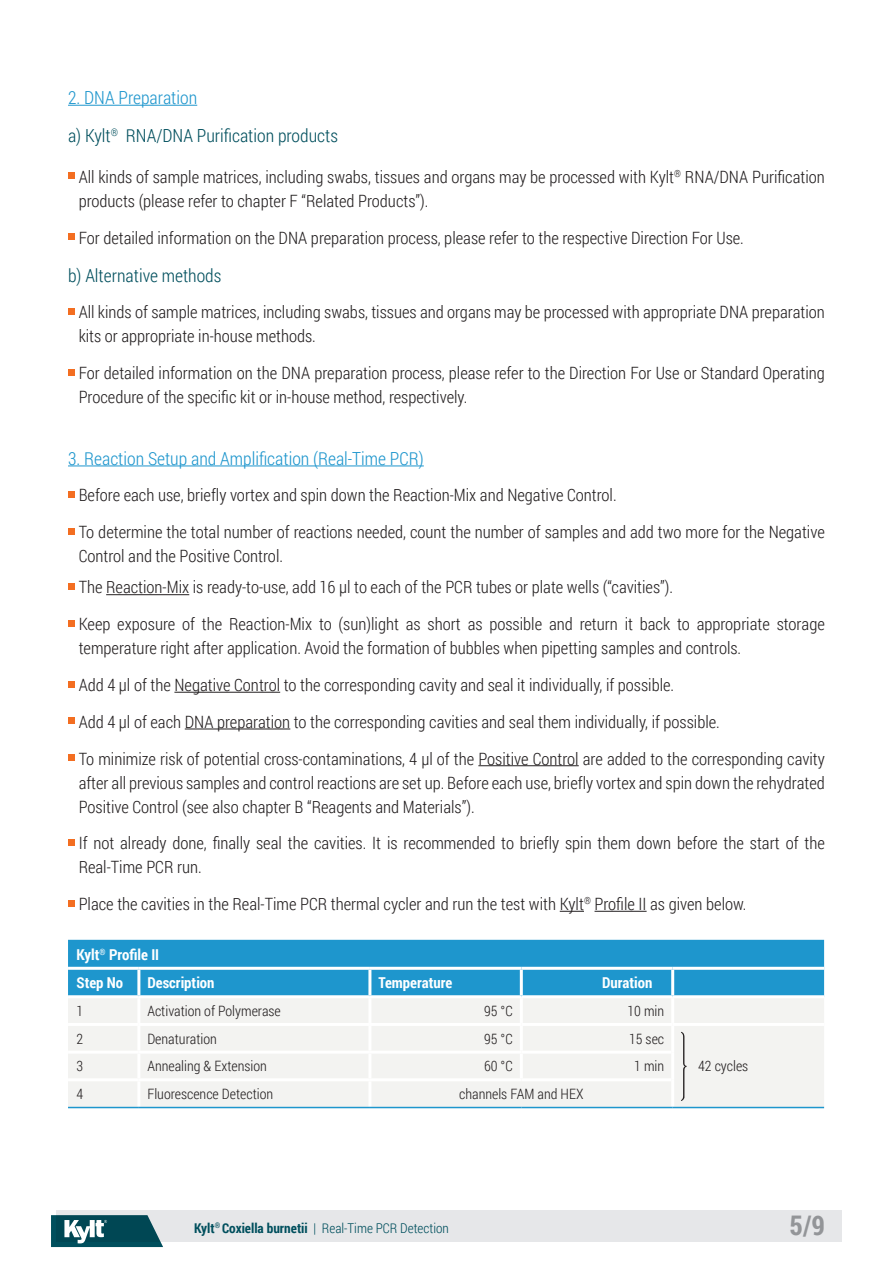
<style>
.page{position:relative;width:893px;height:1263px;background:#fff}
.page>*{position:absolute;margin:0;border:0;box-sizing:border-box;transform-origin:0 0}
.t1{font:700 27px "Roboto Condensed";color:#939598}
.Zwischenüberschrift{font:300 18px "Roboto Condensed";color:#1e96cd}
.Fließtext_englisch{font:300 18px "Roboto Condensed";color:#004f5d}
.Fließtext_englisch-2{font:300 16.95px/24px "Roboto Condensed";color:#231f20}
.Kylt_Tabellenkopf{font:700 15px "Roboto Condensed";color:#fff}
.Kylt_Tabelleninhalt{font:300 14.25px "Roboto Condensed";color:#231f20}
.t2{font:300 13.5px "Roboto Condensed";color:#004f5d}
.s1{font-weight:700}
</style>
<div class="page">
<div style="left:56px;top:1210px;width:786px;height:32px;background:#e6e7e9"></div>
<svg style="left:51px;top:1215px;width:112px;height:32px;background:#346d78"></svg>
<hr style="left:68px;top:105px;width:129px;height:1px;background:#1e96cd">
<svg style="left:68px;top:173px;width:6px;height:6px"></svg>
<svg style="left:68px;top:234px;width:6px;height:6px"></svg>
<div style="left:68px;top:308px;width:6px;height:7px;background:#f36e21"></div>
<svg style="left:68px;top:369px;width:6px;height:6px"></svg>
<hr style="left:68px;top:465px;width:356px;height:1px;background:#1e96cd">
<div style="left:68px;top:491px;width:6px;height:7px;background:#f36e21"></div>
<svg style="left:68px;top:528px;width:6px;height:6px"></svg>
<hr style="left:106px;top:594px;width:83px;height:1px;background:#231f20">
<hr style="left:174px;top:692px;width:106px;height:1px;background:#231f20">
<hr style="left:185px;top:728px;width:105px;height:1px;background:#231f20">
<hr style="left:478px;top:765px;width:101px;height:1px;background:#231f20">
<svg style="left:560px;top:911px;width:24px;height:1px"></svg>
<hr style="left:594px;top:911px;width:53px;height:1px;background:#231f20">
<div style="left:68px;top:583px;width:6px;height:7px;background:#f36e21"></div>
<svg style="left:68px;top:620px;width:6px;height:6px"></svg>
<svg style="left:68px;top:681px;width:6px;height:6px"></svg>
<svg style="left:68px;top:718px;width:6px;height:6px"></svg>
<div style="left:68px;top:754px;width:6px;height:7px;background:#f36e21"></div>
<svg style="left:68px;top:839px;width:6px;height:6px"></svg>
<svg style="left:68px;top:900px;width:6px;height:6px"></svg>
<div style="left:68px;top:940px;width:756px;height:55px;background:#1e96cd"></div>
<div style="left:68px;top:998px;width:756px;height:109px;background:#f3f3f1"></div>
<hr style="left:68px;top:967px;width:71px;height:3px;background:#fff">
<hr style="left:139px;top:967px;width:231px;height:3px;background:#fff">
<hr style="left:370px;top:967px;width:151px;height:3px;background:#fff">
<hr style="left:521px;top:967px;width:152px;height:3px;background:#fff">
<hr style="left:673px;top:967px;width:151px;height:3px;background:#fff">
<hr style="left:68px;top:1023px;width:71px;height:3px;background:#fff">
<hr style="left:139px;top:1023px;width:231px;height:3px;background:#fff">
<hr style="left:370px;top:1023px;width:151px;height:3px;background:#fff">
<hr style="left:521px;top:1023px;width:152px;height:3px;background:#fff">
<hr style="left:673px;top:1023px;width:151px;height:3px;background:#fff">
<hr style="left:68px;top:1051px;width:71px;height:3px;background:#fff">
<hr style="left:139px;top:1051px;width:231px;height:3px;background:#fff">
<hr style="left:370px;top:1051px;width:151px;height:3px;background:#fff">
<hr style="left:521px;top:1051px;width:150px;height:3px;background:#fff">
<hr style="left:68px;top:1078px;width:71px;height:3px;background:#fff">
<hr style="left:139px;top:1078px;width:231px;height:3px;background:#fff">
<hr style="left:370px;top:1078px;width:151px;height:3px;background:#fff">
<hr style="left:521px;top:1078px;width:150px;height:3px;background:#fff">
<hr style="left:137px;top:970px;width:3px;height:25px;background:#fff">
<hr style="left:368px;top:970px;width:3px;height:25px;background:#fff">
<hr style="left:520px;top:970px;width:3px;height:25px;background:#fff">
<hr style="left:671px;top:970px;width:3px;height:25px;background:#fff">
<hr style="left:137px;top:998px;width:3px;height:25px;background:#fff">
<hr style="left:368px;top:998px;width:3px;height:25px;background:#fff">
<hr style="left:520px;top:998px;width:3px;height:25px;background:#fff">
<hr style="left:671px;top:998px;width:3px;height:25px;background:#fff">
<hr style="left:137px;top:1026px;width:3px;height:25px;background:#fff">
<hr style="left:368px;top:1026px;width:3px;height:25px;background:#fff">
<hr style="left:520px;top:1026px;width:3px;height:25px;background:#fff">
<hr style="left:671px;top:1026px;width:3px;height:26px;background:#fff">
<hr style="left:137px;top:1054px;width:3px;height:24px;background:#fff">
<hr style="left:368px;top:1054px;width:3px;height:24px;background:#fff">
<hr style="left:520px;top:1054px;width:3px;height:24px;background:#fff">
<hr style="left:671px;top:1052px;width:3px;height:28px;background:#fff">
<hr style="left:137px;top:1081px;width:3px;height:26px;background:#fff">
<hr style="left:368px;top:1081px;width:3px;height:26px;background:#fff">
<hr style="left:671px;top:1080px;width:3px;height:27px;background:#fff">
<hr style="left:68px;top:1107px;width:71px;height:1px;background:#1e96cd">
<hr style="left:139px;top:1107px;width:231px;height:1px;background:#1e96cd">
<hr style="left:370px;top:1107px;width:151px;height:1px;background:#1e96cd">
<hr style="left:521px;top:1107px;width:152px;height:1px;background:#1e96cd">
<hr style="left:673px;top:1107px;width:151px;height:1px;background:#1e96cd">
<svg style="left:681px;top:1032px;width:5px;height:69px"></svg>
<p class="Zwischenüberschrift" style="left:68px;top:85px;width:131px">2. DNA Preparation</p>
<p class="Fließtext_englisch" style="left:68px;top:123px;width:271px">a) Kylt<sup>®</sup> RNA/DNA Purification products</p>
<p class="Fließtext_englisch-2" style="left:79px;top:164px;width:748px">All kinds of sample matrices, including swabs, tissues and organs may be processed with Kylt<sup>®</sup> RNA/DNA Purification products (please refer to chapter F “Related Products”).</p>
<p class="Fließtext_englisch-2" style="left:79px;top:225px;width:667px">For detailed information on the DNA preparation process, please refer to the respective Direction For Use.</p>
<p class="Fließtext_englisch" style="left:68px;top:263px;width:155px">b) Alternative methods</p>
<p class="Fließtext_englisch-2" style="left:79px;top:300px;width:748px">All kinds of sample matrices, including swabs, tissues and organs may be processed with appropriate DNA preparation kits or appropriate in-house methods.</p>
<p class="Fließtext_englisch-2" style="left:79px;top:361px;width:748px">For detailed information on the DNA preparation process, please refer to the Direction For Use or Standard Operating<br>Procedure of the specific kit or in-house method, respectively.</p>
<p class="Zwischenüberschrift" style="left:68px;top:446px;width:357px">3. Reaction Setup and Amplification (Real-Time PCR)</p>
<p class="Fließtext_englisch-2" style="left:79px;top:483px;width:540px">Before each use, briefly vortex and spin down the Reaction-Mix and Negative Control.</p>
<p class="Fließtext_englisch-2" style="left:79px;top:520px;width:748px">To determine the total number of reactions needed, count the number of samples and add two more for the Negative<br>Control and the Positive Control.</p>
<p class="Fließtext_englisch-2" style="left:79px;top:575px;width:596px">The Reaction-Mix is ready-to-use, add 16 μl to each of the PCR tubes or plate wells (“cavities”).</p>
<p class="Fließtext_englisch-2" style="left:79px;top:612px;width:748px">Keep exposure of the Reaction-Mix to (sun)light as short as possible and return it back to appropriate storage temperature right after application. Avoid the formation of bubbles when pipetting samples and controls.</p>
<p class="Fließtext_englisch-2" style="left:79px;top:672px;width:597px">Add 4 μl of the Negative Control to the corresponding cavity and seal it individually, if possible.</p>
<p class="Fließtext_englisch-2" style="left:79px;top:709px;width:643px">Add 4 μl of each DNA preparation to the corresponding cavities and seal them individually, if possible.</p>
<p class="Fließtext_englisch-2" style="left:79px;top:746px;width:748px;text-align:justify">To minimize risk of potential cross-contaminations, 4 μl of the Positive Control are added to the corresponding cavity after all previous samples and control reactions are set up. Before each use, briefly vortex and spin down the rehydrated Positive Control (see also chapter B “Reagents and Materials”).</p>
<p class="Fließtext_englisch-2" style="left:79px;top:831px;width:748px">If not already done, finally seal the cavities. It is recommended to briefly spin them down before the start of the<br>Real‑Time PCR run.</p>
<p class="Fließtext_englisch-2" style="left:79px;top:891px;width:669px">Place the cavities in the Real-Time PCR thermal cycler and run the test with Kylt<sup>®</sup> Profile II as given below.</p>
<p class="Kylt_Tabellenkopf" style="left:77px;top:944px;width:84px">Kylt<sup>®</sup> Profile II</p>
<p class="Kylt_Tabellenkopf" style="left:77px;top:972px;width:48px">Step No</p>
<p class="Kylt_Tabellenkopf" style="left:147px;top:972px;width:69px">Description</p>
<p class="Kylt_Tabellenkopf" style="left:378px;top:972px;width:75px">Temperature</p>
<p class="Kylt_Tabellenkopf" style="left:602px;top:972px;width:52px">Duration</p>
<p class="Kylt_Tabelleninhalt" style="left:77px;top:1001px;width:8px">1</p>
<p class="Kylt_Tabelleninhalt" style="left:147px;top:1001px;width:135px">Activation of Polymerase</p>
<p class="Kylt_Tabelleninhalt" style="left:484px;top:1001px;width:30px">95 °C</p>
<p class="Kylt_Tabelleninhalt" style="left:627px;top:1001px;width:38px">10 min</p>
<p class="Kylt_Tabelleninhalt" style="left:77px;top:1029px;width:8px">2</p>
<p class="Kylt_Tabelleninhalt" style="left:147px;top:1029px;width:71px">Denaturation</p>
<p class="Kylt_Tabelleninhalt" style="left:484px;top:1029px;width:30px">95 °C</p>
<p class="Kylt_Tabelleninhalt" style="left:629px;top:1029px;width:36px">15 sec</p>
<p class="Kylt_Tabelleninhalt" style="left:77px;top:1056px;width:8px">3</p>
<p class="Kylt_Tabelleninhalt" style="left:147px;top:1056px;width:121px">Annealing &amp; Extension</p>
<p class="Kylt_Tabelleninhalt" style="left:484px;top:1056px;width:30px">60 °C</p>
<p class="Kylt_Tabelleninhalt" style="left:634px;top:1056px;width:31px">1 min</p>
<p class="Kylt_Tabelleninhalt" style="left:698px;top:1056px;width:52px">42 cycles</p>
<p class="Kylt_Tabelleninhalt" style="left:77px;top:1084px;width:8px">4</p>
<p class="Kylt_Tabelleninhalt" style="left:147px;top:1084px;width:127px">Fluorescence Detection</p>
<p class="Kylt_Tabelleninhalt" style="left:459px;top:1084px;width:126px">channels FAM and HEX</p>
<p class="t2" style="left:194px;top:1218px;width:256px"><span class="s1">Kylt</span><sup>®</sup> <span class="s1">Coxiella burnetii</span> | Real-Time PCR Detection</p>
<h1 class="t1" style="left:789px;top:1206px;width:37px">5/9</h1>
</div>
